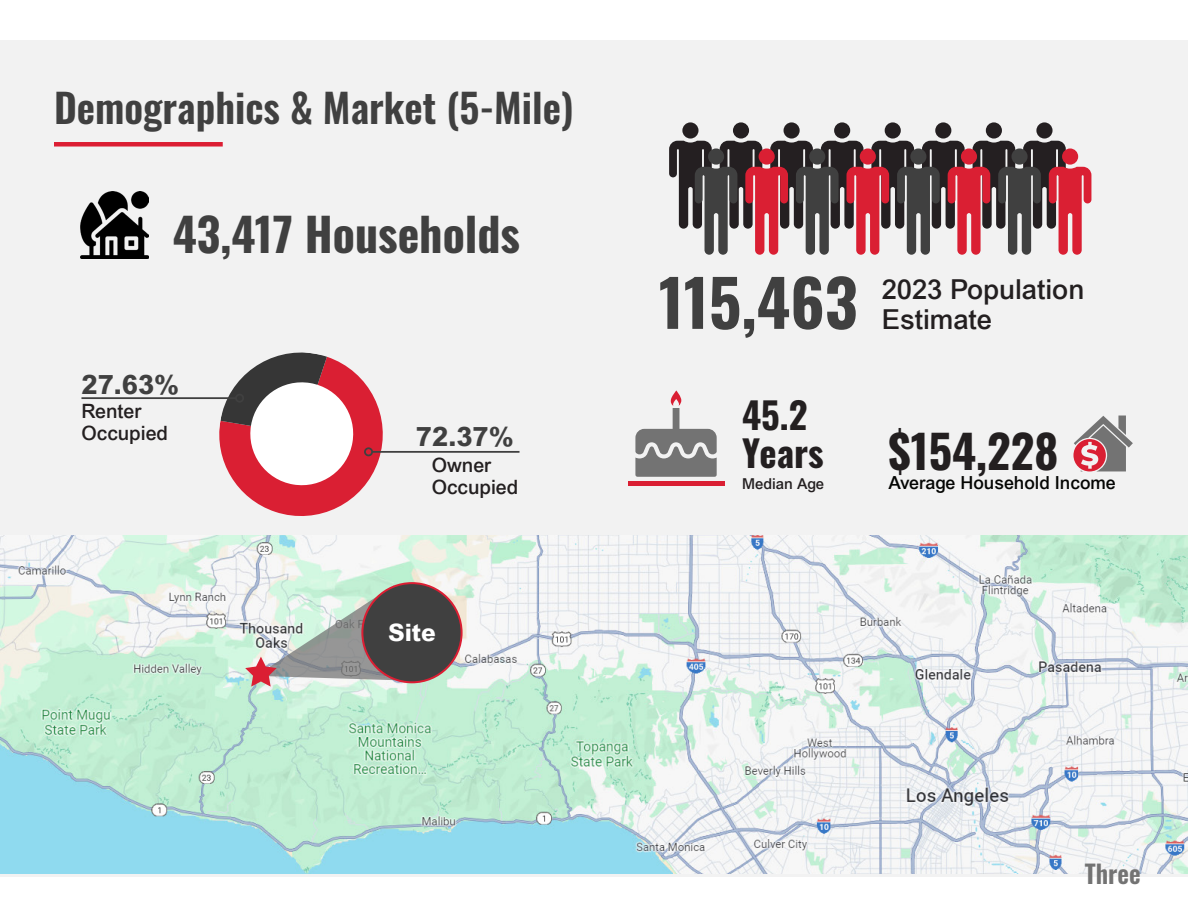
<style>
.page{position:relative;width:1188px;height:918px;background:#fff}
.page>*{position:absolute;margin:0;border:0;box-sizing:border-box;transform-origin:0 0}
.t1{font:700 64.05px "Oswald";color:#404040}
.t2{font:700 46.05px "Oswald";color:#404040}
.t3{font:700 46.05px "Oswald";color:#231f20}
.t4{font:600 39.9px "Oswald";color:#404040}
.t5{font:700 36.6px "Oswald";color:#231f20}
.t6{font:500 27.45px "Arial";color:#231f20}
.t7{font:800 26.4px "Arial";color:#404040}
.t8{font:600 25.2px "Oswald";color:#737373}
.t9{font:800 24px "Arial";color:#fff}
.t10{font:500 19.65px "Arial";color:#231f20}
.t11{font:500 18px "Arial";color:#040503}
.t12{font:500 15px "Arial";color:#231f20}
</style>
<div class="page">
<div style="left:0;top:40px;width:1188px;height:838px;background:#f2f2f2"></div>
<img style="left:0;top:535px;width:1188px;height:339px">
<div style="left:362px;top:583px;width:100px;height:99px;background:#404040;border-radius:50%"></div>
<div style="left:361px;top:582px;width:102px;height:101px;border:2px solid #dc1e33;border-radius:50%"></div>
<div style="left:244px;top:655px;width:40px;height:39px;background:#231f20;opacity:.05"></div>
<svg style="left:245px;top:585px;width:149px;height:102px"></svg>
<div style="left:54px;top:142px;width:169px;height:5px;background:#dc1e33"></div>
<svg style="left:219px;top:352px;width:164px;height:164px"></svg>
<hr style="left:81px;top:397px;width:155px;height:2px;background:#404040">
<div style="left:235px;top:394px;width:9px;height:9px;border:2px solid #404040;border-radius:50%"></div>
<hr style="left:372px;top:451px;width:148px;height:2px;background:#404040">
<div style="left:364px;top:447px;width:9px;height:9px;border:2px solid #404040;border-radius:50%"></div>
<img style="left:81px;top:192px;width:67px;height:67px">
<div style="left:682px;top:122px;width:17px;height:17px;background:#241f21;border-radius:50%"></div>
<div style="left:733px;top:122px;width:16px;height:17px;background:#241f21;border-radius:50%"></div>
<div style="left:784px;top:122px;width:16px;height:17px;background:#241f21;border-radius:50%"></div>
<div style="left:834px;top:122px;width:16px;height:17px;background:#241f21;border-radius:50%"></div>
<div style="left:885px;top:122px;width:16px;height:17px;background:#241f21;border-radius:50%"></div>
<div style="left:935px;top:122px;width:16px;height:17px;background:#241f21;border-radius:50%"></div>
<div style="left:986px;top:122px;width:16px;height:17px;background:#241f21;border-radius:50%"></div>
<div style="left:1036px;top:122px;width:17px;height:17px;background:#241f21;border-radius:50%"></div>
<svg style="left:669px;top:141px;width:422px;height:114px"></svg>
<svg style="left:1073px;top:416px;width:60px;height:55px"></svg>
<svg style="left:635px;top:390px;width:82px;height:87px"></svg>
<hr style="left:628px;top:481px;width:96px;height:4px;background:#da1f33">
<p class="t4" style="left:54px;top:87px;width:521px">Demographics &amp; Market (5-Mile)</p>
<p class="t2" style="left:173px;top:210px;width:349px">43,417 Households</p>
<p class="t7" style="left:81px;top:368px;width:99px">27.63%</p>
<p class="t10" style="left:81px;top:400px;width:61px">Renter</p>
<p class="t10" style="left:81px;top:421px;width:88px">Occupied</p>
<p class="t7" style="left:416px;top:421px;width:99px">72.37%</p>
<p class="t10" style="left:432px;top:454px;width:61px">Owner</p>
<p class="t10" style="left:432px;top:475px;width:88px">Occupied</p>
<p class="t9" style="left:388px;top:618px;width:49px">Site</p>
<p class="t1" style="left:659px;top:269px;width:200px">115,463</p>
<p class="t5" style="left:742px;top:396px;width:67px">45.2</p>
<p class="t5" style="left:742px;top:434px;width:83px">Years</p>
<p class="t12" style="left:742px;top:475px;width:84px">Median Age</p>
<p class="t6" style="left:882px;top:273px;width:204px">2023 Population</p>
<p class="t6" style="left:882px;top:303px;width:112px">Estimate</p>
<p class="t3" style="left:889px;top:428px;width:171px">$154,228</p>
<p class="t11" style="left:889px;top:472px;width:229px">Average Household Income</p>
<p class="t8" style="left:1085px;top:861px;width:57px">Three</p>
</div>
